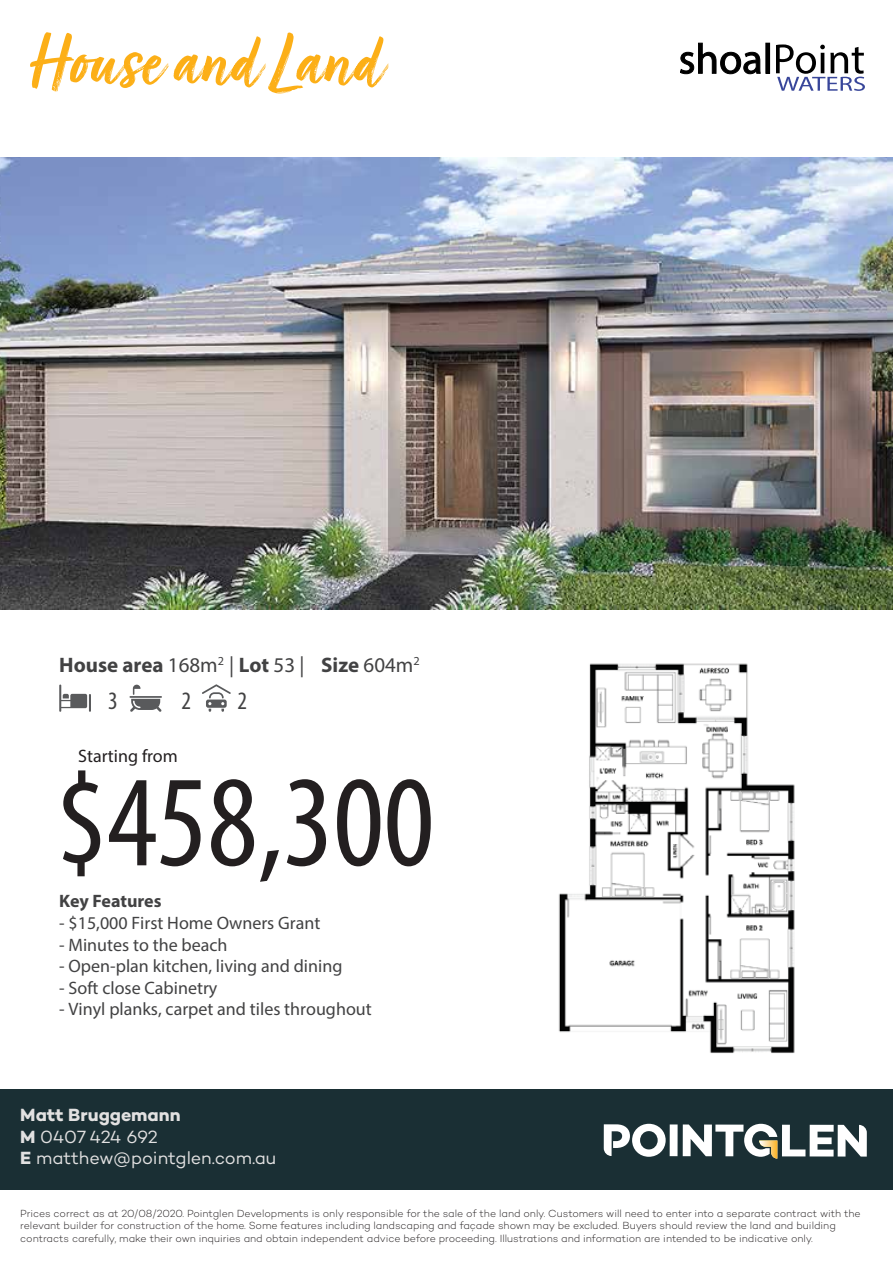
<style>
.page{position:relative;width:893px;height:1263px;background:#fff}
.page>*{position:absolute;margin:0;border:0;box-sizing:border-box;transform-origin:0 0}
.t1{font:condensed 130.8px "Myriad Pro";color:#231f20}
.t2{font:condensed 25.05px "Myriad Pro";color:#424243}
.t3{font:700 21px "Myriad Pro";color:#424243}
.t4{font:18px "Myriad Pro";color:#424243}
.t5{font:18px/21.6px "Campton";letter-spacing:-.005em;color:#e2e1e1}
.t6{font:18px "Myriad Pro";color:#231f20}
.t7{font:700 18px "Myriad Pro";letter-spacing:-.005em;color:#424243}
.t8{font:300 10.5px/12.6px "Campton";letter-spacing:-.005em;color:#231f20}
.s1{font-weight:400}
.s2{font-weight:700}
</style>
<div class="page">
<div style="left:0;top:1089px;width:893px;height:100px;background:#1a2f34"></div>
<div style="left:670px;top:1124px;width:8px;height:32px;background:#fff"></div>
<svg style="left:683px;top:1124px;width:184px;height:34px"></svg>
<svg style="left:604px;top:1124px;width:62px;height:33px"></svg>
<svg style="left:30px;top:32px;width:359px;height:61px"></svg>
<svg style="left:680px;top:43px;width:81px;height:31px"></svg>
<div style="left:766px;top:43px;width:4px;height:31px;border:1px solid #000"></div>
<svg style="left:776px;top:44px;width:89px;height:47px"></svg>
<svg style="left:202px;top:684px;width:29px;height:28px"></svg>
<hr style="left:129px;top:696px;width:33px;height:2px;background:#595a5c">
<svg style="left:130px;top:685px;width:32px;height:27px"></svg>
<svg style="left:59px;top:684px;width:32px;height:28px"></svg>
<img style="left:0;top:157px;width:893px;height:452px">
<img style="left:558px;top:663px;width:237px;height:390px">
<h3 class="t3" style="left:59px;top:651px;width:362px">House area <span class="s1">168m</span><sup>2</sup> <span class="s1">|</span> Lot <span class="s1">53 |</span> Size <span class="s1">604m</span><sup>2</sup></h3>
<h2 class="t2" style="left:108px;top:686px;width:11px">3</h2>
<h2 class="t2" style="left:182px;top:686px;width:11px">2</h2>
<h2 class="t2" style="left:238px;top:686px;width:11px">2</h2>
<h3 class="t6" style="left:78px;top:745px;width:101px">Starting from</h3>
<h1 class="t1" style="left:56px;top:743px;width:379px">$458,300</h1>
<h3 class="t7" style="left:59px;top:889px;width:104px">Key Features</h3>
<h3 class="t4" style="left:59px;top:912px;width:263px">- $15,000 First Home Owners Grant</h3>
<h3 class="t4" style="left:59px;top:933px;width:170px">- Minutes to the beach</h3>
<h3 class="t4" style="left:59px;top:955px;width:285px">- Open-plan kitchen, living and dining</h3>
<h3 class="t4" style="left:59px;top:977px;width:160px">- Soft close Cabinetry</h3>
<h3 class="t4" style="left:59px;top:998px;width:314px">- Vinyl planks, carpet and tiles throughout</h3>
<h3 class="t5" style="left:20px;top:1104px;width:258px"><span class="s2">Matt Bruggemann<br>M</span> 0407 424 692<br><span class="s2">E</span> matthew@pointglen.com.au</h3>
<p class="t8" style="left:20px;top:1207px;width:842px">Prices correct as at 20/08/2020. Pointglen Developments is only responsible for the sale of the land only. Customers will need to enter into a separate contract with the relevant builder for construction of the home. Some features including landscaping and façade shown may be excluded. Buyers should review the land and building contracts carefully, make their own inquiries and obtain independent advice before proceeding. Illustrations and information are intended to be indicative only.</p>
</div>
